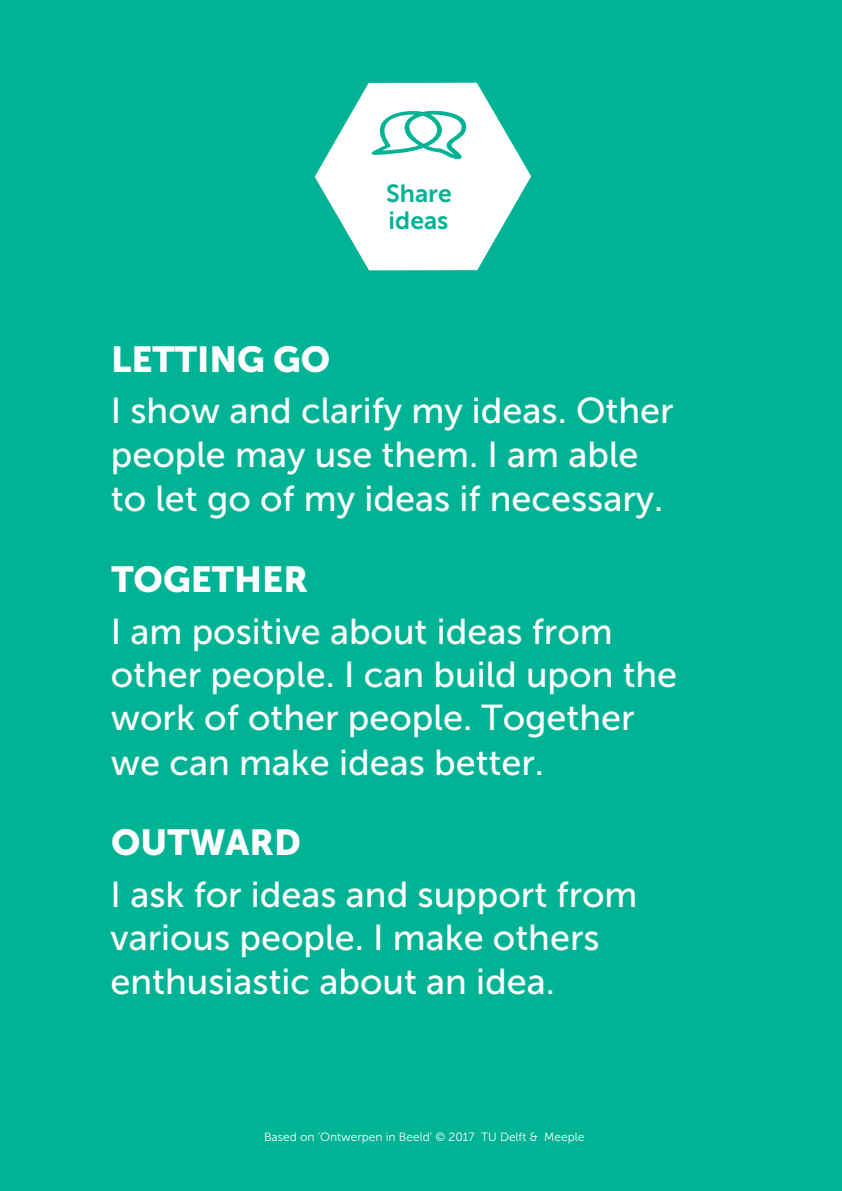
<style>
.page{position:relative;width:842px;height:1191px;background:#00b395}
.page>*{position:absolute;margin:0;border:0;box-sizing:border-box;transform-origin:0 0}
.t1{font:36px/44px "Museo Sans 500";color:#fff}
.t2{font:36px "Museo Sans 900";color:#fff}
.t3{font:24.8px/27.6px "Museo Sans 700";color:#00b395}
.t4{font:12px "Museo Sans 300";color:#fff}
</style>
<div class="page">
<svg style="left:315px;top:83px;width:216px;height:187px;fill:#fff"></svg>
<svg style="left:371px;top:110px;width:96px;height:49px"></svg>
<p class="t3" style="left:386px;top:179px;width:67px">Share ideas</p>
<p class="t2" style="left:111px;top:339px;width:221px">LETTING GO</p>
<p class="t1" style="left:111px;top:389px;width:564px">I show and clarify my ideas. Other people may use them. I am able to let go of my ideas if necessary.</p>
<p class="t2" style="left:111px;top:559px;width:198px">TOGETHER</p>
<p class="t1" style="left:111px;top:609px;width:568px">I am positive about ideas from other people. I can build upon the work of other people. Together we can make ideas better.</p>
<p class="t2" style="left:111px;top:821px;width:191px">OUTWARD</p>
<p class="t1" style="left:111px;top:872px;width:528px">I ask for ideas and support from various people. I make others enthusiastic about an idea.</p>
<p class="t4" style="left:264px;top:1130px;width:322px">Based on 'Ontwerpen in Beeld' © 2017 TU Delft &amp; Meeple</p>
</div>
